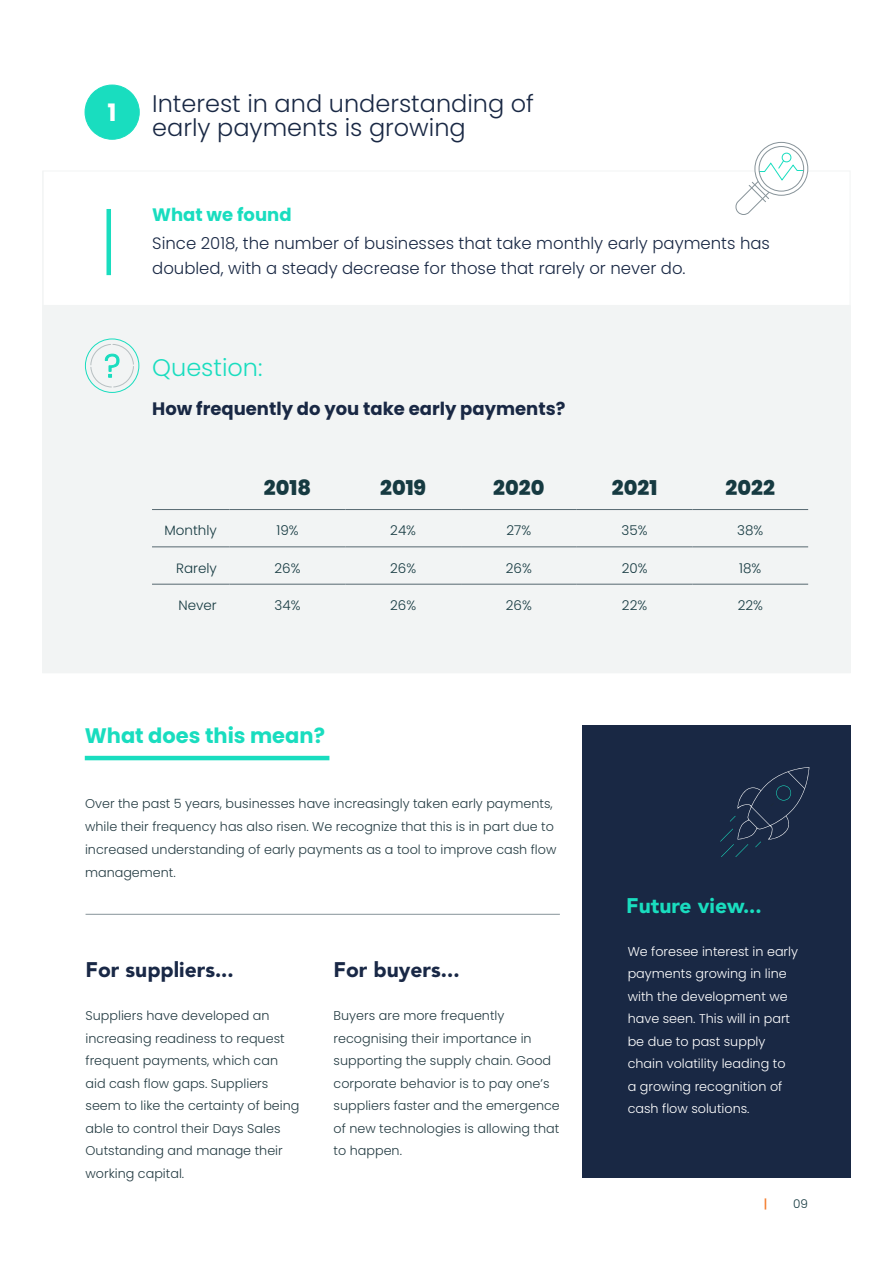
<style>
.page{position:relative;width:893px;height:1263px;background:#fff}
.page>*{position:absolute;margin:0;border:0;box-sizing:border-box;transform-origin:0 0}
.Paragraph_Style1{font:300 24px/24px "Poppins";color:#192844}
.Paragraph_Style1-2{font:300 24px "Poppins";color:#19ddbf}
.Paragraph_Style1-3{font:700 24px "Poppins";color:#fff}
.Paragraph_Style1-4{font:900 21px "Avenir LT Std";color:#192846}
.Body_Text{font:800 21px "Poppins";color:#163a41}
.Paragraph_Style11{font:700 21px "Poppins";color:#19ddbf}
.Paragraph_Style1-5{font:900 21px "Avenir LT Std";color:#19ddbf}
.Paragraph_Style1-6{font:700 18px "Poppins";color:#192844}
.Paragraph_Style1-7{font:700 18px "Poppins";color:#19ddbf}
.Paragraph_Style1-8{font:300 16.5px/25.7px "Poppins";color:#192844}
.Body_Text-2{font:300 13.5px "Poppins";color:#163a41}
.Body_Text-3{font:300 12.75px/22.5px "Poppins";color:#263d44}
.Paragraph_Style1-9{font:300 12.75px/22.8px "Poppins";color:#263d44}
.Body_Text-4{font:300 12.75px/22.5px "Poppins";color:#fff}
.t1{font:300 12px "Poppins";color:#163a41}
.t2{font:700 12px "Gotham";color:#f47c2c}
</style>
<div class="page">
<div style="left:43px;top:306px;width:807px;height:367px;background:#f2f4f4"></div>
<div style="left:582px;top:725px;width:268px;height:453px;background:#192844"></div>
<div style="left:43px;top:171px;width:807px;height:135px;border:1px solid #f2f4f4"></div>
<svg style="left:85px;top:85px;width:54px;height:54px"></svg>
<svg style="left:85px;top:338px;width:55px;height:55px"></svg>
<svg style="left:735px;top:142px;width:73px;height:73px"></svg>
<div style="left:106px;top:209px;width:5px;height:66px;background:#19ddbf"></div>
<hr style="left:85px;top:756px;width:244px;height:4px;background:#19ddbf">
<hr style="left:152px;top:509px;width:78px;height:1px;background:#566870">
<hr style="left:152px;top:547px;width:78px;height:1px;background:#566870">
<hr style="left:152px;top:584px;width:78px;height:1px;background:#566870">
<hr style="left:230px;top:509px;width:115px;height:1px;background:#566870">
<hr style="left:345px;top:509px;width:116px;height:1px;background:#566870">
<hr style="left:461px;top:509px;width:116px;height:1px;background:#566870">
<hr style="left:577px;top:509px;width:115px;height:1px;background:#566870">
<hr style="left:692px;top:509px;width:116px;height:1px;background:#566870">
<hr style="left:230px;top:547px;width:115px;height:1px;background:#566870">
<hr style="left:345px;top:547px;width:116px;height:1px;background:#566870">
<hr style="left:461px;top:547px;width:116px;height:1px;background:#566870">
<hr style="left:577px;top:547px;width:115px;height:1px;background:#566870">
<hr style="left:692px;top:547px;width:116px;height:1px;background:#566870">
<hr style="left:230px;top:584px;width:115px;height:1px;background:#566870">
<hr style="left:345px;top:584px;width:116px;height:1px;background:#566870">
<hr style="left:461px;top:584px;width:116px;height:1px;background:#566870">
<hr style="left:577px;top:584px;width:115px;height:1px;background:#566870">
<hr style="left:692px;top:584px;width:116px;height:1px;background:#566870">
<hr style="left:86px;top:914px;width:474px;height:1px;background:#879399">
<svg style="left:720px;top:767px;width:89px;height:90px"></svg>
<p class="Paragraph_Style1-3" style="left:108px;top:99px;width:11px">1</p>
<p class="Paragraph_Style1" style="left:152px;top:92px;width:383px">Interest in and understanding of early payments is growing</p>
<p class="Paragraph_Style1-7" style="left:152px;top:205px;width:141px">What we found</p>
<p class="Paragraph_Style1-8" style="left:152px;top:230px;width:619px">Since 2018, the number of businesses that take monthly early payments has doubled, with a steady decrease for those that rarely or never do.</p>
<p class="Paragraph_Style1-2" style="left:152px;top:354px;width:112px">Question:</p>
<p class="Paragraph_Style1-6" style="left:152px;top:398px;width:415px">How frequently do you take early payments?</p>
<p class="Body_Text" style="left:264px;top:476px;width:49px">2018</p>
<p class="Body_Text" style="left:380px;top:476px;width:48px">2019</p>
<p class="Body_Text" style="left:493px;top:476px;width:53px">2020</p>
<p class="Body_Text" style="left:612px;top:476px;width:47px">2021</p>
<p class="Body_Text" style="left:726px;top:476px;width:51px">2022</p>
<p class="Body_Text-2" style="left:164px;top:523px;width:54px">Monthly</p>
<p class="Body_Text-2" style="left:276px;top:523px;width:24px">19%</p>
<p class="Body_Text-2" style="left:390px;top:523px;width:27px">24%</p>
<p class="Body_Text-2" style="left:506px;top:523px;width:26px">27%</p>
<p class="Body_Text-2" style="left:622px;top:523px;width:28px">35%</p>
<p class="Body_Text-2" style="left:737px;top:523px;width:28px">38%</p>
<p class="Body_Text-2" style="left:176px;top:560px;width:42px">Rarely</p>
<p class="Body_Text-2" style="left:274px;top:560px;width:28px">26%</p>
<p class="Body_Text-2" style="left:390px;top:560px;width:28px">26%</p>
<p class="Body_Text-2" style="left:506px;top:560px;width:28px">26%</p>
<p class="Body_Text-2" style="left:622px;top:560px;width:27px">20%</p>
<p class="Body_Text-2" style="left:739px;top:560px;width:24px">18%</p>
<p class="Body_Text-2" style="left:179px;top:597px;width:40px">Never</p>
<p class="Body_Text-2" style="left:274px;top:597px;width:27px">34%</p>
<p class="Body_Text-2" style="left:390px;top:597px;width:28px">26%</p>
<p class="Body_Text-2" style="left:506px;top:597px;width:28px">26%</p>
<p class="Body_Text-2" style="left:622px;top:597px;width:27px">22%</p>
<p class="Body_Text-2" style="left:738px;top:597px;width:27px">22%</p>
<p class="Paragraph_Style11" style="left:85px;top:723px;width:242px">What does this mean?</p>
<p class="Paragraph_Style1-9" style="left:85px;top:792px;width:473px">Over the past 5 years, businesses have increasingly taken early payments, while their frequency has also risen. We recognize that this is in part due to increased understanding of early payments as a tool to improve cash flow management.</p>
<p class="Paragraph_Style1-4" style="left:86px;top:957px;width:150px">For suppliers...</p>
<p class="Paragraph_Style1-4" style="left:334px;top:957px;width:127px">For buyers...</p>
<p class="Body_Text-3" style="left:86px;top:1005px;width:215px">Suppliers have developed an increasing readiness to request frequent payments, which can aid cash flow gaps. Suppliers seem to like the certainty of being able to control their Days Sales<br>Outstanding and manage their working capital.</p>
<p class="Body_Text-3" style="left:334px;top:1005px;width:228px">Buyers are more frequently recognising their importance in supporting the supply chain. Good corporate behavior is to pay one’s suppliers faster and the emergence of new technologies is allowing that to happen.</p>
<p class="Paragraph_Style1-5" style="left:626px;top:893px;width:137px">Future view...</p>
<p class="Body_Text-4" style="left:628px;top:940px;width:172px">We foresee interest in early payments growing in line with the development we have seen. This will in part be due to past supply chain volatility leading to<br>a growing recognition of cash flow solutions.</p>
<p class="t2" style="left:764px;top:1195px;width:6px">|</p>
<p class="t1" style="left:793px;top:1197px;width:16px">09</p>
</div>
